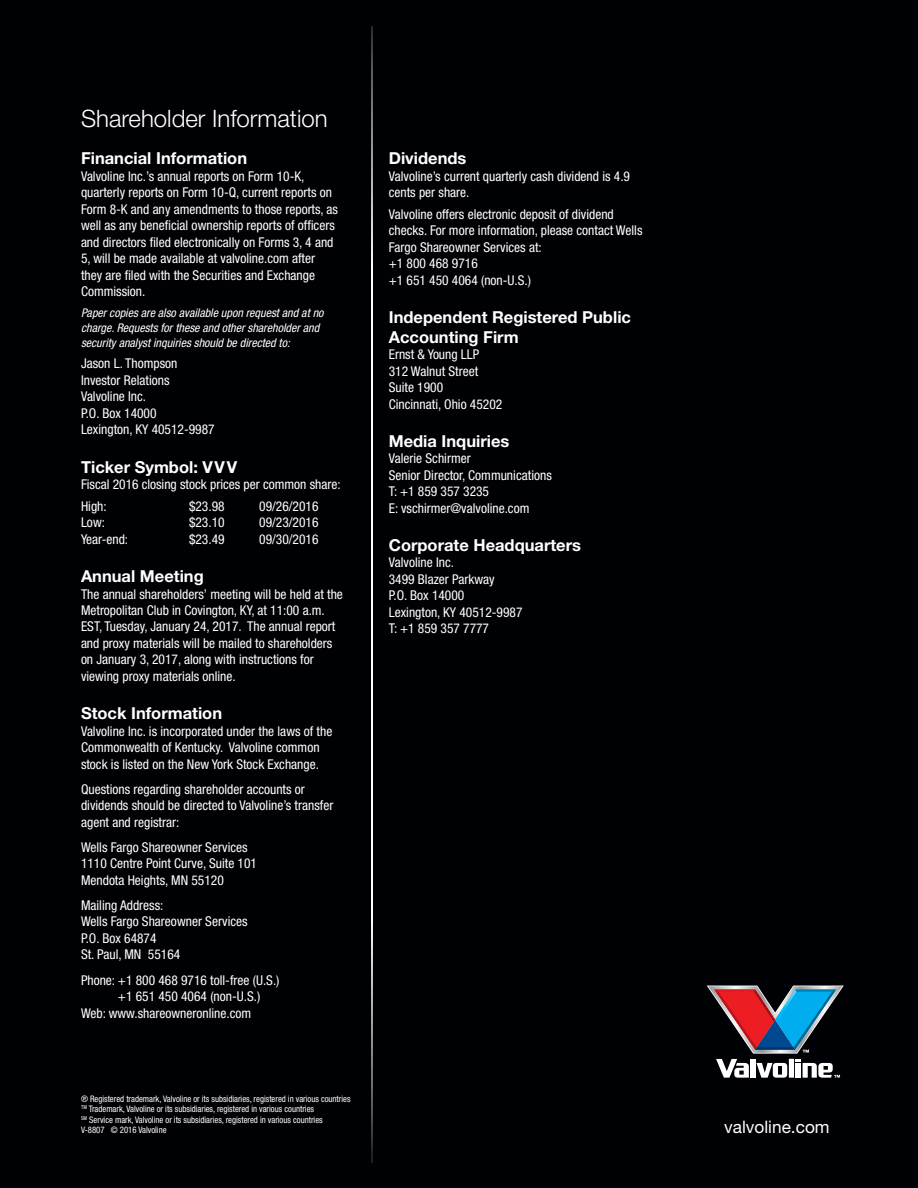
<style>
.page{position:relative;width:918px;height:1188px;background:#000104}
.page>*{position:absolute;margin:0;border:0;box-sizing:border-box;transform-origin:0 0}
.t1{font:300 24px "Helvetica Neue";color:#fff}
.t2{font:17.25px "Helvetica Neue";color:#fff}
.t3{font:700 16.5px/19.5px "Helvetica Neue";color:#fff}
.t4{font:condensed 13.5px/16.5px "Helvetica Neue";color:#fff}
.t5{font:italic condensed 12px/15px "Helvetica Neue";color:#fff}
.t6{font:condensed 9px/10.5px "Helvetica Neue";color:#fff}
</style>
<div class="page">
<svg style="left:371px;top:26px;width:1px;height:1137px"></svg>
<svg style="left:707px;top:986px;width:137px;height:92px"></svg>
<h1 class="t1" style="left:81px;top:104px;width:248px">Shareholder Information</h1>
<p class="t3" style="left:81px;top:148px;width:168px">Financial Information</p>
<p class="t4" style="left:81px;top:167px;width:259px">Valvoline Inc.’s annual reports on Form 10-K, quarterly reports on Form 10-Q, current reports on Form 8-K and any amendments to those reports, as well as any beneficial ownership reports of officers and directors filed electronically on Forms 3, 4 and 5, will be made available at valvoline.com after they are filed with the Securities and Exchange Commission.</p>
<p class="t5" style="left:81px;top:305px;width:244px">Paper copies are also available upon request and at no charge. Requests for these and other shareholder and security analyst inquiries should be directed to:</p>
<p class="t4" style="left:81px;top:355px;width:135px">Jason L. Thompson<br>Investor Relations<br>Valvoline Inc.<br>P.O. Box 14000<br>Lexington, KY 40512-9987</p>
<p class="t3" style="left:81px;top:457px;width:158px">Ticker Symbol: VVV</p>
<p class="t4" style="left:81px;top:473px;width:261px;line-height:21.9px">Fiscal 2016 closing stock prices per common share:<br>High:</p>
<p class="t4" style="left:189px;top:498px;width:37px">$23.98</p>
<p class="t4" style="left:259px;top:498px;width:61px">09/26/2016</p>
<p class="t4" style="left:81px;top:514px;width:26px">Low:</p>
<p class="t4" style="left:189px;top:514px;width:37px">$23.10</p>
<p class="t4" style="left:259px;top:514px;width:61px">09/23/2016</p>
<p class="t4" style="left:81px;top:531px;width:49px">Year-end:</p>
<p class="t4" style="left:189px;top:531px;width:37px">$23.49</p>
<p class="t4" style="left:259px;top:531px;width:61px">09/30/2016</p>
<p class="t3" style="left:81px;top:566px;width:124px">Annual Meeting</p>
<p class="t4" style="left:81px;top:585px;width:263px">The annual shareholders’ meeting will be held at the Metropolitan Club in Covington, KY, at 11:00 a.m.<br>EST, Tuesday, January 24, 2017. The annual report and proxy materials will be mailed to shareholders on January 3, 2017, along with instructions for viewing proxy materials online.</p>
<p class="t3" style="left:81px;top:703px;width:143px">Stock Information</p>
<p class="t4" style="left:81px;top:722px;width:253px">Valvoline Inc. is incorporated under the laws of the<br>Commonwealth of Kentucky. Valvoline common stock is listed on the New York Stock Exchange.</p>
<p class="t4" style="left:81px;top:781px;width:254px">Questions regarding shareholder accounts or dividends should be directed to Valvoline’s transfer agent and registrar:</p>
<p class="t4" style="left:81px;top:839px;width:177px">Wells Fargo Shareowner Services<br>1110 Centre Point Curve, Suite 101<br>Mendota Heights, MN 55120</p>
<p class="t4" style="left:81px;top:897px;width:168px">Mailing Address:<br>Wells Fargo Shareowner Services<br>P.O. Box 64874<br>St. Paul, MN 55164</p>
<p class="t4" style="left:81px;top:972px;width:200px">Phone: +1 800 468 9716 toll-free (U.S.)</p>
<p class="t4" style="left:118px;top:988px;width:144px">+1 651 450 4064 (non-U.S.)</p>
<p class="t4" style="left:81px;top:1005px;width:172px">Web: www.shareowneronline.com</p>
<p class="t6" style="left:81px;top:1093px;width:271px">® Registered trademark, Valvoline or its subsidiaries, registered in various countries <sup>TM</sup> Trademark, Valvoline or its subsidiaries, registered in various countries<br><sup>SM</sup> Service mark, Valvoline or its subsidiaries, registered in various countries<br>V-8807 © 2016 Valvoline</p>
<p class="t3" style="left:389px;top:148px;width:79px">Dividends</p>
<p class="t4" style="left:389px;top:167px;width:243px">Valvoline’s current quarterly cash dividend is 4.9 cents per share.</p>
<p class="t4" style="left:389px;top:206px;width:255px">Valvoline offers electronic deposit of dividend checks. For more information, please contact Wells Fargo Shareowner Services at:<br>+1 800 468 9716<br>+1 651 450 4064 (non-U.S.)</p>
<p class="t3" style="left:389px;top:307px;width:244px">Independent Registered Public<br>Accounting Firm</p>
<p class="t4" style="left:389px;top:346px;width:115px">Ernst &amp; Young LLP<br>312 Walnut Street<br>Suite 1900<br>Cincinnati, Ohio 45202</p>
<p class="t3" style="left:389px;top:431px;width:122px">Media Inquiries</p>
<p class="t4" style="left:389px;top:450px;width:165px">Valerie Schirmer<br>Senior Director, Communications<br>T: +1 859 357 3235<br>E: vschirmer@valvoline.com</p>
<p class="t3" style="left:389px;top:535px;width:194px">Corporate Headquarters</p>
<p class="t4" style="left:389px;top:554px;width:135px">Valvoline Inc.<br>3499 Blazer Parkway<br>P.O. Box 14000<br>Lexington, KY 40512-9987<br>T: +1 859 357 7777</p>
<p class="t2" style="left:724px;top:1117px;width:107px">valvoline.com</p>
</div>
